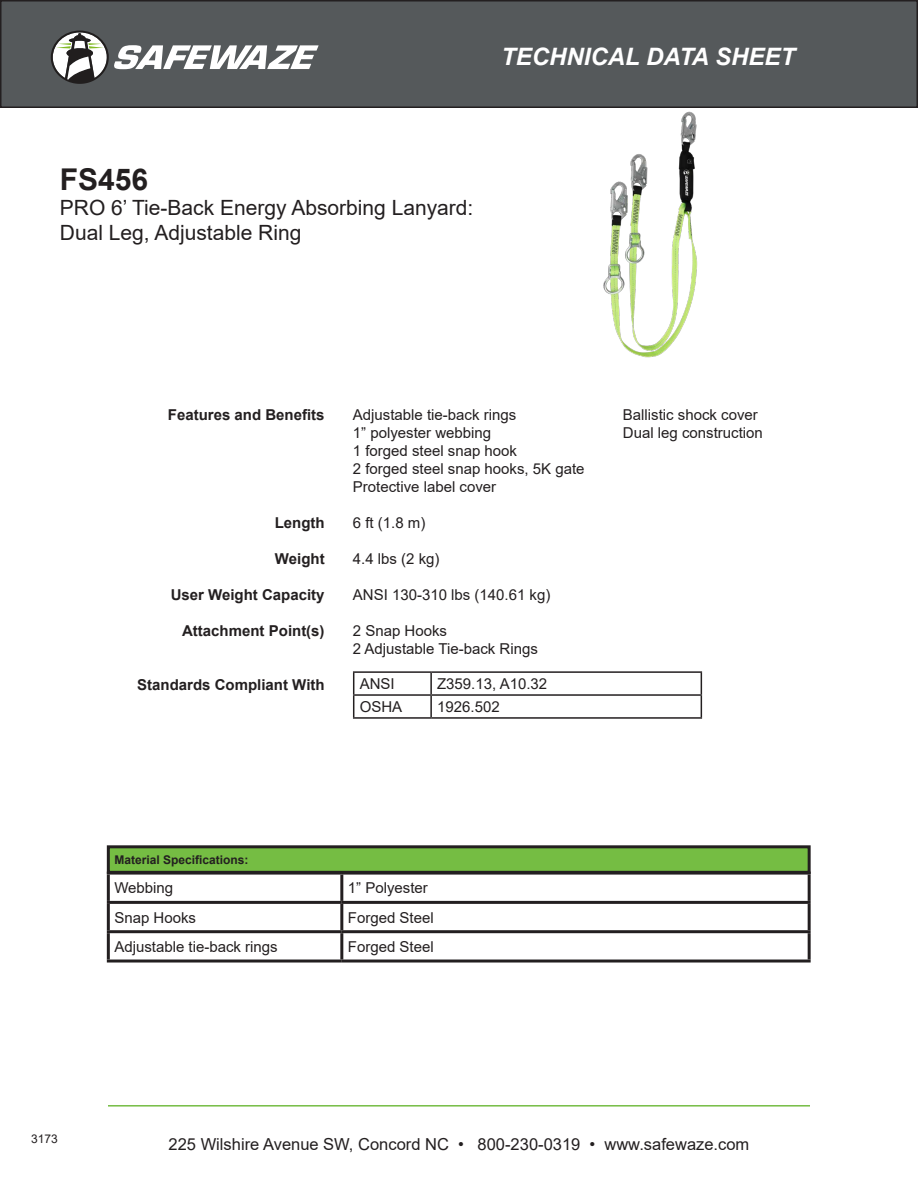
<style>
.page{position:relative;width:918px;height:1188px;background:#fff}
.page>*{position:absolute;margin:0;border:0;box-sizing:border-box;transform-origin:0 0}
.t1{font:700 30px "Arial";color:#231f20}
.t2{font:italic 700 24px "Arial";color:#fff}
.t3{font:21px "Arial";color:#231f20}
.t4{font:16.5px "Arial";color:#231f20}
.t5{font:15px "Arial";color:#231f20}
.t6{font:700 15px "Arial";color:#231f20}
.t7{font:700 12px "Arial";color:#231f20}
.t8{font:12px "Arial";color:#231f20}
</style>
<div class="page">
<div style="left:1px;top:1px;width:916px;height:106px;background:#55595b"></div>
<div style="left:0;top:0;width:918px;height:108px;border:2px solid #231f20"></div>
<svg style="left:51px;top:31px;width:268px;height:53px"></svg>
<hr style="left:108px;top:1105px;width:702px;height:2px;background:#75bd43">
<img style="left:603px;top:111px;width:95px;height:247px">
<hr style="left:107px;top:872px;width:235px;height:3px;background:#231f20">
<hr style="left:107px;top:875px;width:3px;height:26px;background:#231f20">
<hr style="left:342px;top:872px;width:469px;height:3px;background:#231f20">
<hr style="left:340px;top:875px;width:3px;height:26px;background:#231f20">
<hr style="left:808px;top:875px;width:3px;height:26px;background:#231f20">
<hr style="left:107px;top:901px;width:235px;height:3px;background:#231f20">
<hr style="left:107px;top:904px;width:3px;height:26px;background:#231f20">
<hr style="left:342px;top:901px;width:469px;height:3px;background:#231f20">
<hr style="left:340px;top:904px;width:3px;height:26px;background:#231f20">
<hr style="left:808px;top:904px;width:3px;height:26px;background:#231f20">
<hr style="left:107px;top:930px;width:235px;height:3px;background:#231f20">
<hr style="left:107px;top:933px;width:3px;height:27px;background:#231f20">
<hr style="left:342px;top:930px;width:469px;height:3px;background:#231f20">
<hr style="left:340px;top:933px;width:3px;height:27px;background:#231f20">
<hr style="left:808px;top:933px;width:3px;height:27px;background:#231f20">
<hr style="left:107px;top:960px;width:235px;height:3px;background:#231f20">
<hr style="left:342px;top:960px;width:469px;height:3px;background:#231f20">
<div style="left:108px;top:847px;width:701px;height:25px;background:#75bd43"></div>
<div style="left:107px;top:845px;width:704px;height:29px;border:3px solid #231f20"></div>
<hr style="left:353px;top:671px;width:78px;height:2px;background:#231f20">
<hr style="left:431px;top:671px;width:271px;height:2px;background:#231f20">
<hr style="left:430px;top:673px;width:2px;height:21px;background:#231f20">
<hr style="left:353px;top:694px;width:78px;height:2px;background:#231f20">
<svg style="left:353px;top:673px;width:1px;height:44px"></svg>
<hr style="left:431px;top:694px;width:271px;height:2px;background:#231f20">
<hr style="left:430px;top:696px;width:2px;height:21px;background:#231f20">
<svg style="left:701px;top:673px;width:1px;height:44px"></svg>
<hr style="left:353px;top:717px;width:78px;height:2px;background:#231f20">
<hr style="left:431px;top:717px;width:271px;height:2px;background:#231f20">
<h2 class="t2" style="left:501px;top:40px;width:295px">TECHNICAL DATA SHEET</h2>
<p class="t1" style="left:60px;top:158px;width:90px">FS456</p>
<p class="t3" style="left:60px;top:193px;width:415px">PRO 6’ Tie-Back Energy Absorbing Lanyard:</p>
<p class="t3" style="left:60px;top:218px;width:243px">Dual Leg, Adjustable Ring</p>
<p class="t6" style="left:168px;top:404px;width:158px">Features and Benefits</p>
<p class="t6" style="left:275px;top:512px;width:51px">Length</p>
<p class="t6" style="left:275px;top:548px;width:51px">Weight</p>
<p class="t6" style="left:171px;top:584px;width:155px">User Weight Capacity</p>
<p class="t6" style="left:182px;top:620px;width:144px">Attachment Point(s)</p>
<p class="t6" style="left:137px;top:674px;width:189px">Standards Compliant With</p>
<p class="t5" style="left:353px;top:405px;width:165px">Adjustable tie-back rings</p>
<p class="t5" style="left:623px;top:405px;width:137px">Ballistic shock cover</p>
<p class="t5" style="left:353px;top:423px;width:140px">1” polyester webbing</p>
<p class="t5" style="left:623px;top:423px;width:142px">Dual leg construction</p>
<p class="t5" style="left:353px;top:441px;width:166px">1 forged steel snap hook</p>
<p class="t5" style="left:353px;top:459px;width:233px">2 forged steel snap hooks, 5K gate</p>
<p class="t5" style="left:353px;top:477px;width:145px">Protective label cover</p>
<p class="t5" style="left:353px;top:513px;width:74px">6 ft (1.8 m)</p>
<p class="t5" style="left:353px;top:549px;width:88px">4.4 lbs (2 kg)</p>
<p class="t5" style="left:353px;top:585px;width:199px">ANSI 130-310 lbs (140.61 kg)</p>
<p class="t5" style="left:353px;top:621px;width:96px">2 Snap Hooks</p>
<p class="t5" style="left:353px;top:639px;width:187px">2 Adjustable Tie-back Rings</p>
<p class="t5" style="left:360px;top:673px;width:37px">ANSI</p>
<p class="t5" style="left:437px;top:673px;width:112px">Z359.13, A10.32</p>
<p class="t5" style="left:360px;top:696px;width:44px">OSHA</p>
<p class="t5" style="left:437px;top:696px;width:64px">1926.502</p>
<p class="t7" style="left:114px;top:851px;width:136px">Material Specifications:</p>
<p class="t5" style="left:114px;top:878px;width:60px">Webbing</p>
<p class="t5" style="left:348px;top:878px;width:82px">1” Polyester</p>
<p class="t5" style="left:114px;top:907px;width:83px">Snap Hooks</p>
<p class="t5" style="left:348px;top:907px;width:87px">Forged Steel</p>
<p class="t5" style="left:114px;top:936px;width:165px">Adjustable tie-back rings</p>
<p class="t5" style="left:348px;top:936px;width:87px">Forged Steel</p>
<p class="t8" style="left:31px;top:1131px;width:28px">3173</p>
<p class="t4" style="left:169px;top:1132px;width:582px">225 Wilshire Avenue SW, Concord NC • 800-230-0319 • www.safewaze.com</p>
</div>
